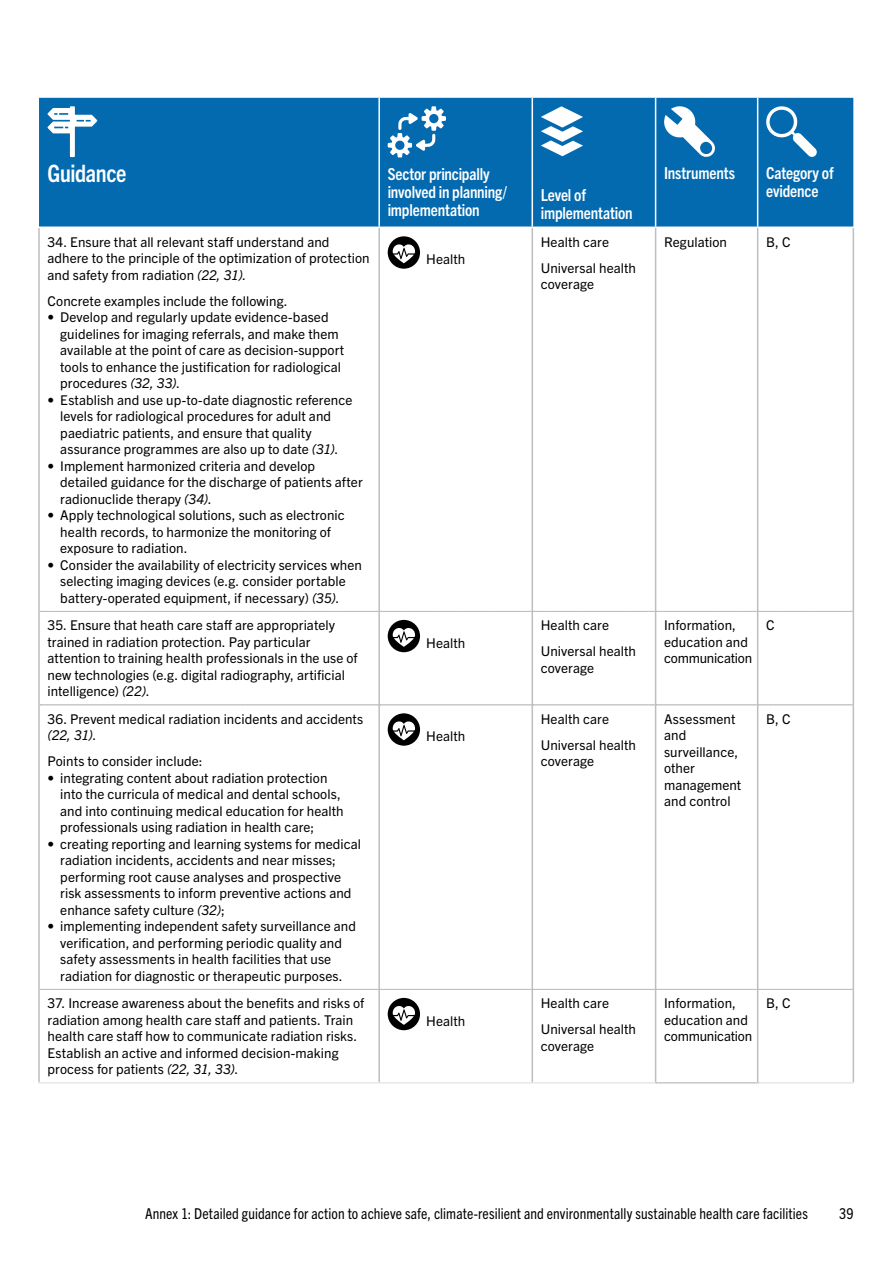
<style>
.page{position:relative;width:893px;height:1263px;background:#fff}
.page>*{position:absolute;margin:0;border:0;box-sizing:border-box;transform-origin:0 0}
.t1{font:700 condensed 24px "Trade Gothic Next LT Pro";letter-spacing:-.015em;color:#fff}
.t2{font:700 condensed 16.5px/18px "Trade Gothic Next LT Pro";letter-spacing:-.01em;color:#fff}
.t3{font:condensed 15px "Trade Gothic Next LT Pro";letter-spacing:.01em;color:#000}
.t4{font:13.5px/16.5px "Trade Gothic Next LT Pro";letter-spacing:.005em;color:#000}
.s1{font-style:italic}
</style>
<div class="page">
<div style="left:39px;top:98px;width:814px;height:129px;background:#046ab0"></div>
<hr style="left:38px;top:228px;width:2px;height:383px;background:#bcbec0">
<hr style="left:853px;top:228px;width:1px;height:383px;background:#bcbec0">
<hr style="left:38px;top:611px;width:2px;height:94px;background:#bcbec0">
<hr style="left:853px;top:611px;width:1px;height:94px;background:#bcbec0">
<hr style="left:38px;top:705px;width:2px;height:284px;background:#bcbec0">
<hr style="left:853px;top:705px;width:1px;height:284px;background:#bcbec0">
<hr style="left:38px;top:989px;width:2px;height:93px;background:#bcbec0">
<hr style="left:853px;top:989px;width:1px;height:93px;background:#bcbec0">
<hr style="left:378px;top:98px;width:2px;height:129px;background:#fff">
<hr style="left:531px;top:98px;width:2px;height:129px;background:#fff">
<hr style="left:655px;top:98px;width:1px;height:129px;background:#fff">
<hr style="left:757px;top:98px;width:1px;height:129px;background:#fff">
<hr style="left:38px;top:1082px;width:341px;height:1px;background:#e6e7e8">
<hr style="left:379px;top:1082px;width:153px;height:1px;background:#e6e7e8">
<hr style="left:532px;top:1082px;width:124px;height:1px;background:#e6e7e8">
<hr style="left:758px;top:1082px;width:96px;height:1px;background:#e6e7e8">
<svg style="left:656px;top:1082px;width:103px;height:1px"></svg>
<hr style="left:378px;top:228px;width:2px;height:383px;background:#bcbec0">
<hr style="left:531px;top:228px;width:2px;height:383px;background:#bcbec0">
<hr style="left:655px;top:228px;width:1px;height:383px;background:#bcbec0">
<hr style="left:757px;top:228px;width:1px;height:383px;background:#bcbec0">
<hr style="left:378px;top:612px;width:2px;height:93px;background:#bcbec0">
<hr style="left:531px;top:612px;width:2px;height:93px;background:#bcbec0">
<hr style="left:655px;top:612px;width:1px;height:93px;background:#bcbec0">
<svg style="left:40px;top:611px;width:813px;height:1px"></svg>
<hr style="left:757px;top:612px;width:1px;height:93px;background:#bcbec0">
<hr style="left:378px;top:705px;width:2px;height:284px;background:#bcbec0">
<hr style="left:531px;top:705px;width:2px;height:284px;background:#bcbec0">
<hr style="left:655px;top:705px;width:1px;height:284px;background:#bcbec0">
<svg style="left:40px;top:705px;width:813px;height:1px"></svg>
<hr style="left:757px;top:705px;width:1px;height:284px;background:#bcbec0">
<hr style="left:378px;top:989px;width:2px;height:93px;background:#bcbec0">
<hr style="left:531px;top:989px;width:2px;height:93px;background:#bcbec0">
<hr style="left:655px;top:989px;width:1px;height:93px;background:#bcbec0">
<svg style="left:40px;top:989px;width:813px;height:1px"></svg>
<hr style="left:757px;top:989px;width:1px;height:93px;background:#bcbec0">
<svg style="left:47px;top:106px;width:50px;height:51px"></svg>
<svg style="left:388px;top:106px;width:58px;height:51px"></svg>
<svg style="left:541px;top:106px;width:42px;height:50px"></svg>
<svg style="left:664px;top:106px;width:51px;height:52px"></svg>
<svg style="left:765px;top:105px;width:52px;height:52px"></svg>
<div style="left:388px;top:236px;width:32px;height:33px;background:#000;border-radius:50%"></div>
<svg style="left:393px;top:244px;width:22px;height:19px"></svg>
<div style="left:388px;top:620px;width:32px;height:32px;background:#000;border-radius:50%"></div>
<svg style="left:393px;top:628px;width:22px;height:19px"></svg>
<div style="left:388px;top:713px;width:32px;height:33px;background:#000;border-radius:50%"></div>
<svg style="left:393px;top:721px;width:22px;height:19px"></svg>
<div style="left:388px;top:998px;width:32px;height:32px;background:#000;border-radius:50%"></div>
<svg style="left:393px;top:1006px;width:22px;height:19px"></svg>
<h1 class="t1" style="left:48px;top:157px;width:81px">Guidance</h1>
<p class="t2" style="left:388px;top:164px;width:121px">Sector principally involved in planning/ implementation</p>
<p class="t4" style="left:48px;top:233px;width:324px">34. Ensure that all relevant staff understand and adhere to the principle of the optimization of protection and safety from radiation <span class="s1">(22, 31)</span>.</p>
<p class="t4" style="left:48px;top:292px;width:242px">Concrete examples include the following.</p>
<p class="t4" style="left:60px;top:308px;width:285px;text-indent:-13px">• Develop and regularly update evidence-based guidelines for imaging referrals, and make them available at the point of care as decision-support tools to enhance the justification for radiological procedures <span class="s1">(32, 33)</span>.</p>
<p class="t4" style="left:60px;top:391px;width:294px;text-indent:-13px">• Establish and use up-to-date diagnostic reference levels for radiological procedures for adult and paediatric patients, and ensure that quality assurance programmes are also up to date <span class="s1">(31)</span>.</p>
<p class="t4" style="left:60px;top:457px;width:304px;text-indent:-13px">• Implement harmonized criteria and develop detailed guidance for the discharge of patients after radionuclide therapy <span class="s1">(34)</span>.</p>
<p class="t4" style="left:60px;top:506px;width:286px;text-indent:-13px">• Apply technological solutions, such as electronic health records, to harmonize the monitoring of exposure to radiation.</p>
<p class="t4" style="left:60px;top:556px;width:303px;text-indent:-13px">• Consider the availability of electricity services when selecting imaging devices (e.g. consider portable battery-operated equipment, if necessary) <span class="s1">(35)</span>.</p>
<p class="t4" style="left:48px;top:616px;width:312px">35. Ensure that heath care staff are appropriately trained in radiation protection. Pay particular attention to training health professionals in the use of new technologies (e.g. digital radiography, artificial intelligence) <span class="s1">(22)</span>.</p>
<p class="t4" style="left:48px;top:710px;width:317px">36. Prevent medical radiation incidents and accidents <span class="s1">(22, 31)</span>.</p>
<p class="t4" style="left:48px;top:752px;width:157px">Points to consider include:</p>
<p class="t4" style="left:60px;top:769px;width:285px;text-indent:-13px">• integrating content about radiation protection into the curricula of medical and dental schools, and into continuing medical education for health professionals using radiation in health care;</p>
<p class="t4" style="left:60px;top:835px;width:302px;text-indent:-13px">• creating reporting and learning systems for medical radiation incidents, accidents and near misses; performing root cause analyses and prospective risk assessments to inform preventive actions and enhance safety culture <span class="s1">(32)</span>;</p>
<p class="t4" style="left:60px;top:917px;width:297px;text-indent:-13px">• implementing independent safety surveillance and verification, and performing periodic quality and safety assessments in health facilities that use radiation for diagnostic or therapeutic purposes.</p>
<p class="t4" style="left:48px;top:994px;width:318px">37. Increase awareness about the benefits and risks of radiation among health care staff and patients. Train health care staff how to communicate radiation risks.<br>Establish an active and informed decision-making process for patients <span class="s1">(22, 31, 33)</span>.</p>
<p class="t4" style="left:426px;top:250px;width:41px">Health</p>
<p class="t4" style="left:426px;top:634px;width:41px">Health</p>
<p class="t4" style="left:426px;top:727px;width:41px">Health</p>
<p class="t4" style="left:426px;top:1012px;width:41px">Health</p>
<p class="t2" style="left:541px;top:185px;width:93px">Level of implementation</p>
<p class="t4" style="left:541px;top:228px;width:97px;line-height:26.1px">Health care<br>Universal health</p>
<p class="t4" style="left:541px;top:275px;width:55px">coverage</p>
<p class="t2" style="left:664px;top:163px;width:72px">Instruments</p>
<p class="t2" style="left:766px;top:163px;width:69px">Category of evidence</p>
<p class="t4" style="left:664px;top:233px;width:64px">Regulation</p>
<p class="t4" style="left:766px;top:233px;width:26px">B, C</p>
<p class="t4" style="left:541px;top:611px;width:97px;line-height:26.1px">Health care<br>Universal health</p>
<p class="t4" style="left:541px;top:659px;width:55px">coverage</p>
<p class="t4" style="left:541px;top:705px;width:97px;line-height:26.1px">Health care<br>Universal health</p>
<p class="t4" style="left:541px;top:752px;width:55px">coverage</p>
<p class="t4" style="left:664px;top:616px;width:90px">Information, education and communication</p>
<p class="t4" style="left:766px;top:616px;width:10px">C</p>
<p class="t4" style="left:664px;top:710px;width:79px">Assessment and surveillance, other management and control</p>
<p class="t4" style="left:766px;top:710px;width:26px">B, C</p>
<p class="t4" style="left:541px;top:989px;width:97px;line-height:26.1px">Health care<br>Universal health</p>
<p class="t4" style="left:541px;top:1037px;width:55px">coverage</p>
<p class="t4" style="left:664px;top:994px;width:90px">Information, education and communication</p>
<p class="t4" style="left:766px;top:994px;width:26px">B, C</p>
<p class="t3" style="left:145px;top:1203px;width:664px">Annex 1: Detailed guidance for action to achieve safe, climate-resilient and environmentally sustainable health care facilities</p>
<p class="t3" style="left:839px;top:1203px;width:16px">39</p>
</div>
